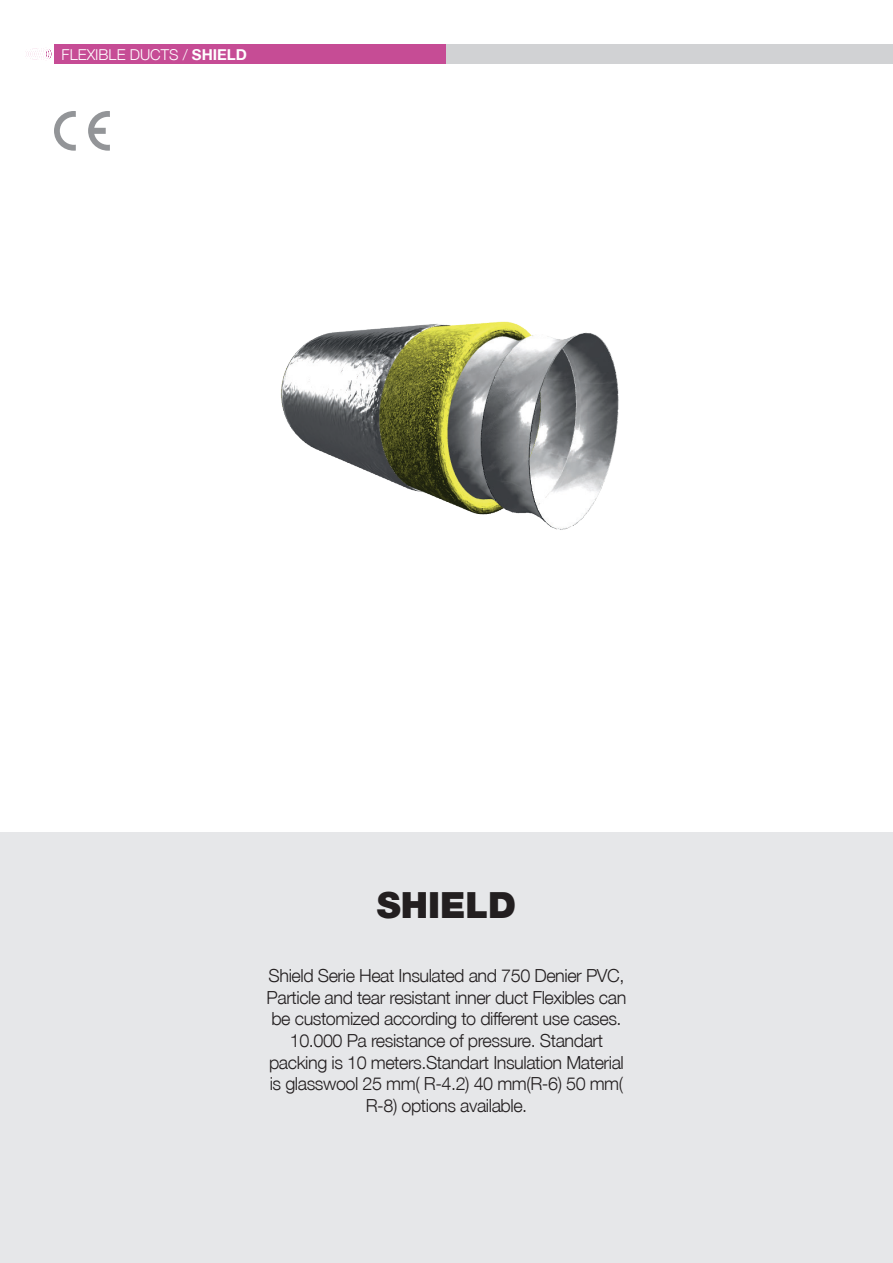
<style>
.page{position:relative;width:893px;height:1263px;background:#fff}
.page>*{position:absolute;margin:0;border:0;box-sizing:border-box;transform-origin:0 0}
.t1{font:900 36px "Helvetica Neue LT Std";color:#231f20}
.t2{font:300 18px/21.6px "Helvetica Neue LT Std";letter-spacing:-.025em;color:#231f20;text-align:center}
.t3{font:300 15px "Helvetica Neue LT Std";color:#fff}
.s1{font-weight:700}
</style>
<div class="page">
<div style="left:54px;top:44px;width:392px;height:20px;background:#c64c95"></div>
<svg style="left:25px;top:48px;width:27px;height:12px"></svg>
<div style="left:446px;top:44px;width:447px;height:20px;background:#d1d2d4"></div>
<div style="left:0;top:832px;width:893px;height:431px;background:#e6e7e9"></div>
<svg style="left:54px;top:111px;width:22px;height:40px"></svg>
<svg style="left:88px;top:111px;width:22px;height:40px"></svg>
<img style="left:281px;top:321px;width:338px;height:209px">
<p class="t3" style="left:62px;top:45px;width:187px">FLEXIBLE DUCTS / <span class="s1">SHIELD</span></p>
<h1 class="t1" style="left:377px;top:883px;width:141px">SHIELD</h1>
<p class="t2" style="left:267px;top:965px;width:361px">Shield Serie Heat Insulated and 750 Denier PVC, Particle and tear resistant inner duct Flexibles can be customized according to different use cases.<br>10.000 Pa resistance of pressure. Standart packing is 10 meters.Standart Insulation Material is glasswool 25 mm( R-4.2) 40 mm(R-6) 50 mm( R-8) options available.</p>
</div>
